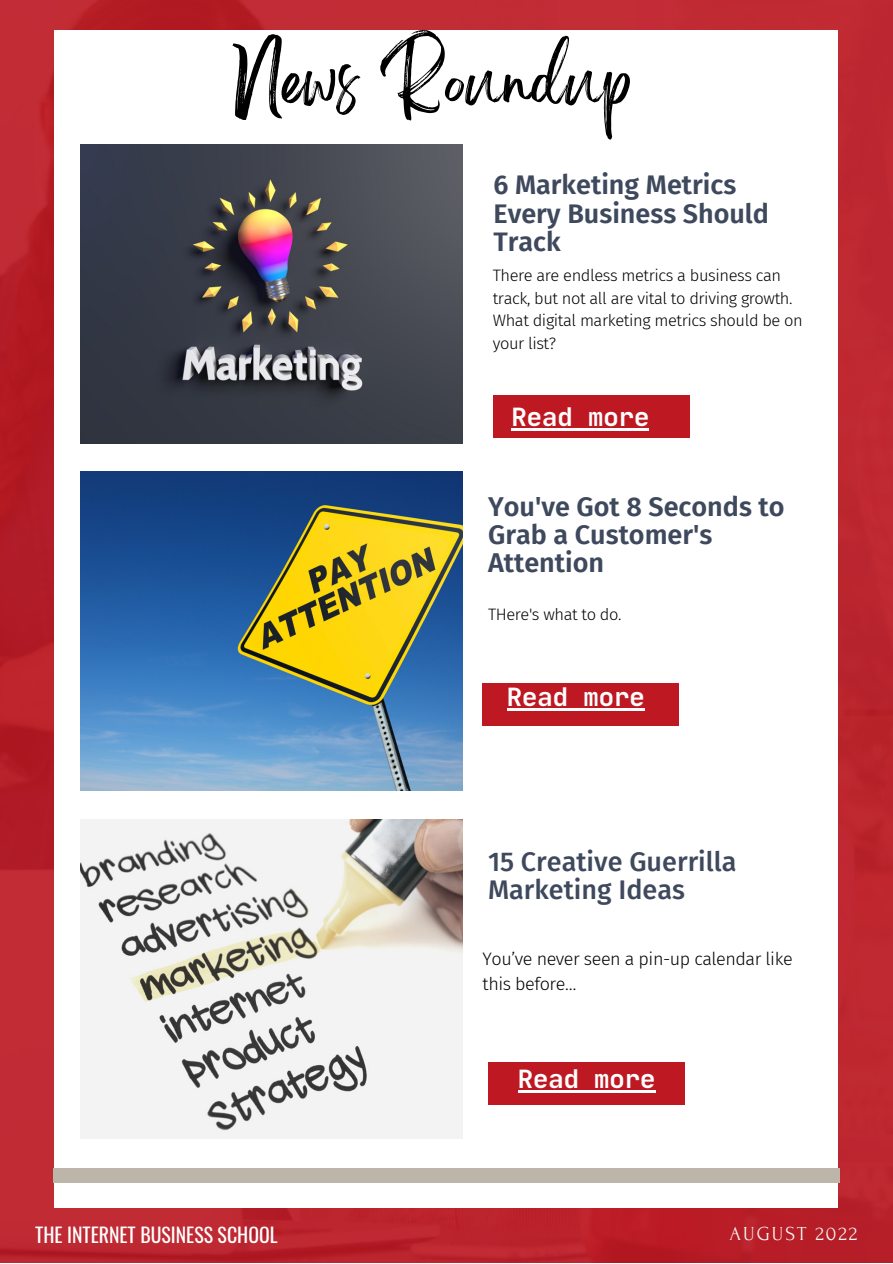
<style>
.page{position:relative;width:893px;height:1264px;background:#fff}
.page>*{position:absolute;margin:0;border:0;box-sizing:border-box;transform-origin:0 0}
.t1{font:55.5px "Brightwall";color:#000}
.t2{font:600 27px/28px "Fira Sans";color:#3f495d}
.t3{font:500 27px/28px "Fira Sans";color:#3f495d}
.t4{font:700 25.5px "Jet Brains Mono";color:#fff}
.t5{font:19.8px "Oswald";color:#fff}
.t6{font:19.8px "Forum";letter-spacing:.1em;color:#fafafa}
.t7{font:300 18px/24.8px "Fira Sans";letter-spacing:-.025em;color:#010101}
.t8{font:300 16.5px/22.5px "Fira Sans";letter-spacing:-.025em;color:#010101}
</style>
<div class="page">
<img style="left:0;top:0;width:892px;height:1262px">
<div style="left:54px;top:30px;width:784px;height:1177px;background:#fff"></div>
<div style="left:53px;top:1167px;width:786px;height:15px;background:#bdb5a9"></div>
<img style="left:80px;top:471px;width:382px;height:319px">
<img style="left:80px;top:144px;width:382px;height:299px">
<img style="left:80px;top:819px;width:382px;height:319px">
<div style="left:482px;top:682px;width:196px;height:43px;background:#be1822"></div>
<div style="left:492px;top:395px;width:197px;height:43px;background:#be1822"></div>
<div style="left:488px;top:1062px;width:196px;height:43px;background:#be1822"></div>
<hr style="left:507px;top:708px;width:137px;height:3px;background:#fff">
<hr style="left:511px;top:429px;width:138px;height:2px;background:#fff">
<hr style="left:517px;top:1090px;width:138px;height:2px;background:#fff">
<h1 class="t1" style="left:234px;top:61px;width:400px">News Roundup</h1>
<h2 class="t2" style="left:493px;top:171px;width:277px">6 Marketing Metrics<br>Every Business Should<br>Track</h2>
<p class="t8" style="left:492px;top:265px;width:311px">There are endless metrics a business can track, but not all are vital to driving growth.<br>What digital marketing metrics should be on your list?</p>
<h3 class="t4" style="left:511px;top:401px;width:139px">Read more</h3>
<h2 class="t2" style="left:488px;top:493px;width:298px">You've Got 8 Seconds to<br>Grab a Customer's<br>Attention</h2>
<p class="t8" style="left:488px;top:603px;width:135px">THere's what to do.</p>
<h3 class="t4" style="left:507px;top:681px;width:139px">Read more</h3>
<h2 class="t3" style="left:488px;top:848px;width:250px">15 Creative Guerrilla<br>Marketing Ideas</h2>
<p class="t7" style="left:482px;top:946px;width:311px">You’ve never seen a pin-up calendar like this before…</p>
<h3 class="t4" style="left:517px;top:1063px;width:139px">Read more</h3>
<p class="t5" style="left:35px;top:1219px;width:244px">THE INTERNET BUSINESS SCHOOL</p>
<p class="t6" style="left:729px;top:1222px;width:129px">AUGUST 2022</p>
</div>
